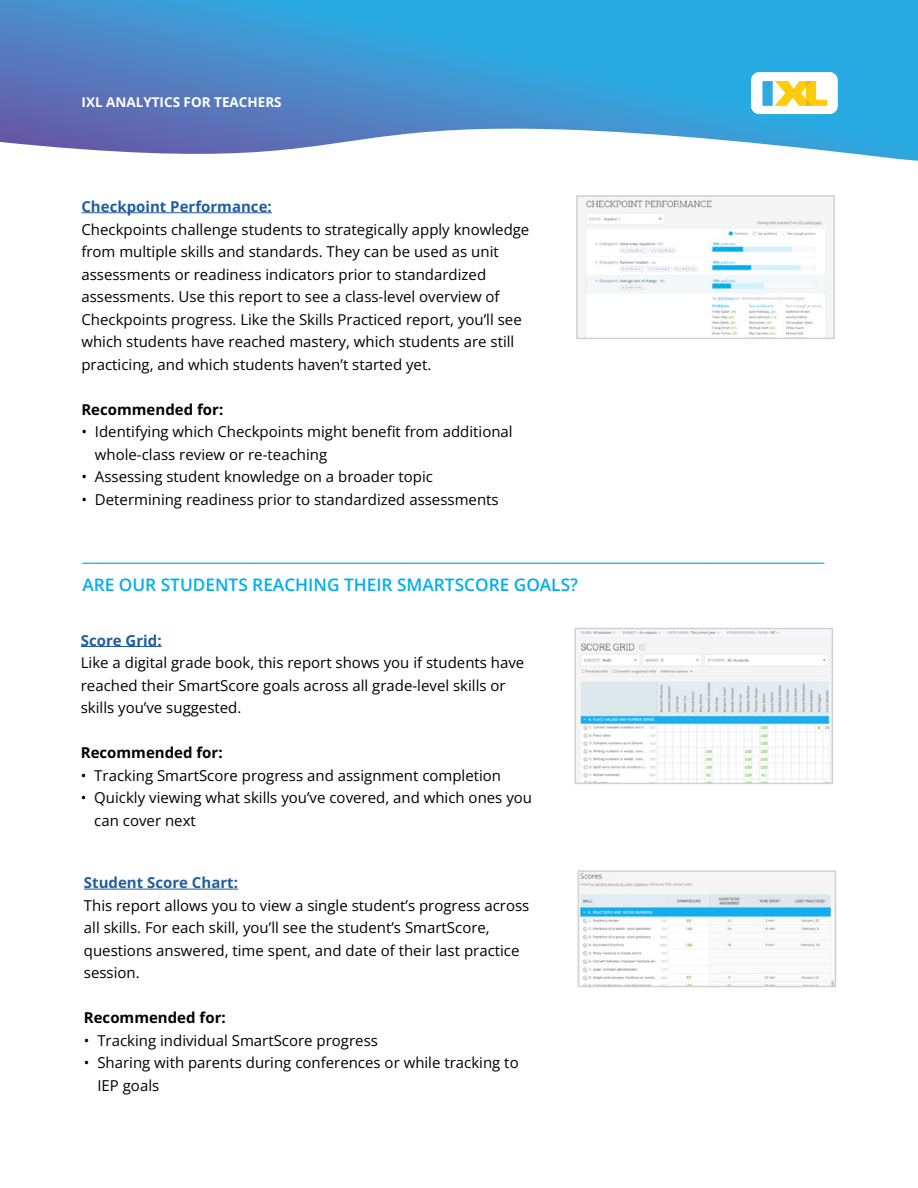
<style>
.page{position:relative;width:918px;height:1188px;background:#fff}
.page>*{position:absolute;margin:0;border:0;box-sizing:border-box;transform-origin:0 0}
.t1{font:600 18px "Open Sans";color:#00aeef}
.t2{font:600 17.25px "Open Sans";color:#00aeef}
.t3{font:15px/22.5px "Open Sans";color:#000}
.t4{font:700 15px "Open Sans";color:#215e9e}
.t5{font:700 15px "Open Sans";color:#000}
.t6{font:700 13.5px "Open Sans";color:#fff}
</style>
<div class="page">
<svg style="left:0;top:0;width:918px;height:161px;background:#53a1d6"></svg>
<div style="left:751px;top:72px;width:87px;height:42px;background:#fff;border-radius:8px"></div>
<div style="left:762px;top:81px;width:11px;height:25px;background:#2cabe2"></div>
<svg style="left:775px;top:81px;width:52px;height:25px"></svg>
<hr style="left:81px;top:213px;width:191px;height:1px;background:#215e9e">
<hr style="left:81px;top:646px;width:81px;height:1px;background:#215e9e">
<hr style="left:84px;top:889px;width:154px;height:1px;background:#215e9e">
<img style="left:582px;top:198px;width:248px;height:138px">
<div style="left:576px;top:195px;width:259px;height:144px;border:2px solid #d1d1d1"></div>
<img style="left:577px;top:631px;width:253px;height:150px">
<div style="left:574px;top:628px;width:259px;height:156px;border:2px solid #d1d1d1"></div>
<img style="left:581px;top:873px;width:252px;height:111px">
<div style="left:578px;top:870px;width:258px;height:117px;border:2px solid #d1d1d1"></div>
<p class="t6" style="left:82px;top:93px;width:202px">IXL ANALYTICS FOR TEACHERS</p>
<p class="t4" style="left:81px;top:196px;width:192px">Checkpoint Performance:</p>
<p class="t3" style="left:81px;top:217px;width:450px">Checkpoints challenge students to strategically apply knowledge from multiple skills and standards. They can be used as unit assessments or readiness indicators prior to standardized assessments. Use this report to see a class-level overview of Checkpoints progress. Like the Skills Practiced report, you’ll see which students have reached mastery, which students are still practicing, and which students haven’t started yet.</p>
<p class="t5" style="left:81px;top:399px;width:143px">Recommended for:</p>
<p class="t3" style="left:95px;top:420px;width:419px;text-indent:-14px">• Identifying which Checkpoints might benefit from additional whole-class review or re-teaching</p>
<p class="t3" style="left:81px;top:465px;width:353px">• Assessing student knowledge on a broader topic</p>
<p class="t3" style="left:81px;top:487px;width:419px">• Determining readiness prior to standardized assessments</p>
<p class="t1" style="left:82px;top:542px;width:744px">_________________________________________________________________________________________________</p>
<p class="t2" style="left:82px;top:573px;width:497px">ARE OUR STUDENTS REACHING THEIR SMARTSCORE GOALS?</p>
<p class="t4" style="left:81px;top:630px;width:82px">Score Grid:</p>
<p class="t3" style="left:81px;top:651px;width:445px">Like a digital grade book, this report shows you if students have reached their SmartScore goals across all grade-level skills or skills you’ve suggested.</p>
<p class="t5" style="left:81px;top:743px;width:143px">Recommended for:</p>
<p class="t3" style="left:81px;top:764px;width:422px">• Tracking SmartScore progress and assignment completion</p>
<p class="t3" style="left:94px;top:786px;width:439px;text-indent:-14px">• Quickly viewing what skills you’ve covered, and which ones you can cover next</p>
<p class="t4" style="left:84px;top:873px;width:156px">Student Score Chart:</p>
<p class="t3" style="left:84px;top:894px;width:447px">This report allows you to view a single student’s progress across all skills. For each skill, you’ll see the student’s SmartScore, questions answered, time spent, and date of their last practice session.</p>
<p class="t5" style="left:84px;top:1008px;width:143px">Recommended for:</p>
<p class="t3" style="left:84px;top:1029px;width:296px">• Tracking individual SmartScore progress</p>
<p class="t3" style="left:97px;top:1051px;width:423px;text-indent:-14px">• Sharing with parents during conferences or while tracking to<br>IEP goals</p>
</div>
